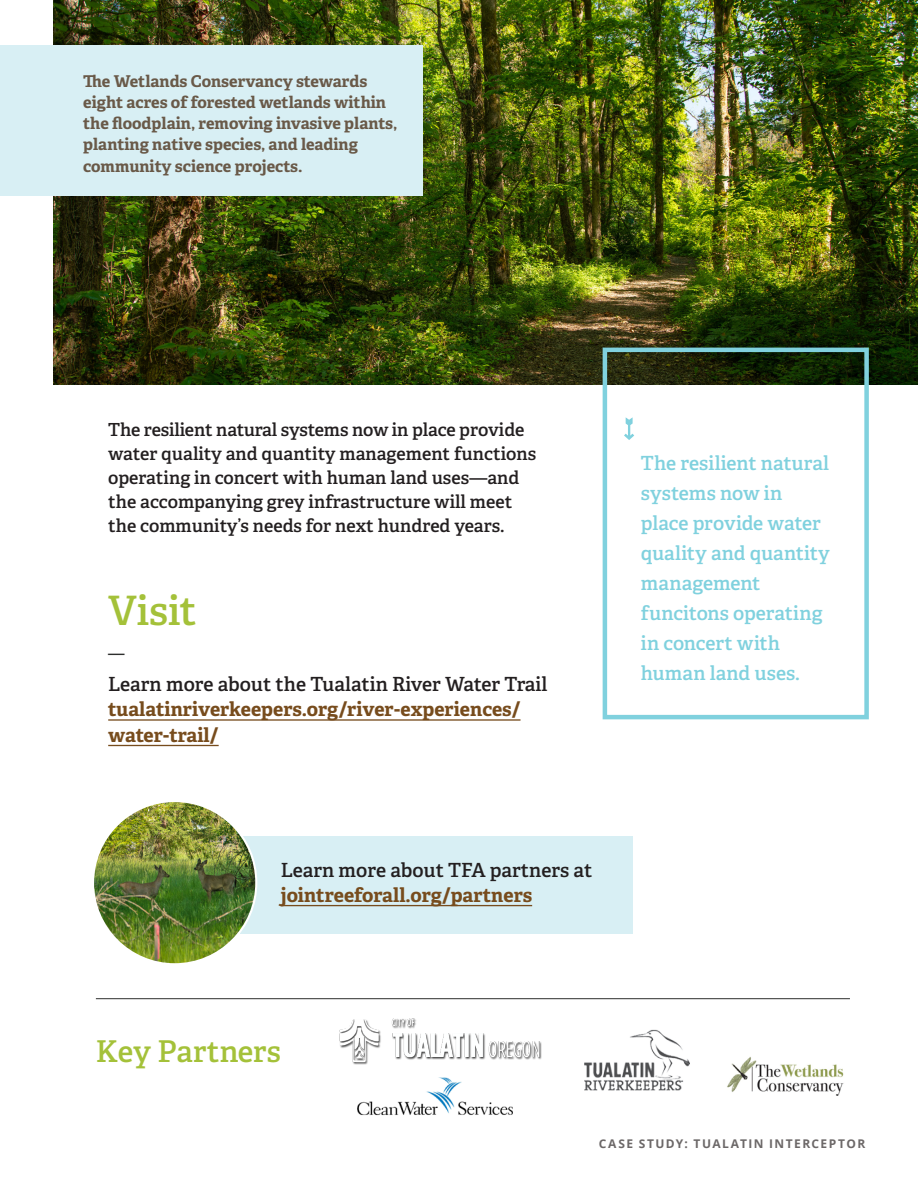
<style>
.page{position:relative;width:918px;height:1188px;background:#fff}
.page>*{position:absolute;margin:0;border:0;box-sizing:border-box;transform-origin:0 0}
.Green_Header{font:600 40.5px "Adelle";letter-spacing:-.005em;color:#a4c139}
.Green_Header-2{font:600 30px "Adelle";letter-spacing:-.005em;color:#a4c139}
.TFW_Callout{font:600 19.5px/30px "Adelle";color:#80d1de}
.learn_more{font:700 19.5px/25.5px "Adelle";color:#774c1d}
.t1{font:600 19.5px/25.5px "Adelle";color:#231f20}
.learn_more-2{font:600 18px/24px "Adelle";color:#231f20}
.Project_Intro_Body{font:600 16.5px "Adelle";color:#2e2f2e}
.t2{font:700 16.2px/21.3px "Adelle";color:#695948}
.t3{font:700 12px "Open Sans";letter-spacing:.125em;color:#6c6868}
.s1{font-weight:600;color:#231f20}
.s2{font-weight:700;color:#774c1d}
</style>
<div class="page">
<hr style="left:96px;top:998px;width:754px;height:1px;background:#2e2f2e">
<hr style="left:108px;top:719px;width:413px;height:2px;background:#774c1d">
<hr style="left:108px;top:745px;width:111px;height:1px;background:#774c1d">
<img style="left:53px;top:0;width:865px;height:384px">
<div style="left:0;top:45px;width:422px;height:150px;background:#d8eff4"></div>
<img style="left:339px;top:1019px;width:203px;height:41px">
<img style="left:727px;top:1057px;width:117px;height:39px">
<img style="left:584px;top:1029px;width:106px;height:62px">
<svg style="left:624px;top:417px;width:10px;height:23px"></svg>
<div style="left:603px;top:348px;width:266px;height:371px;border:4px solid #80d1de"></div>
<div style="left:240px;top:836px;width:393px;height:97px;background:#d8eff4"></div>
<hr style="left:281px;top:905px;width:251px;height:1px;background:#774c1d">
<img style="left:93px;top:801px;width:163px;height:163px;border-radius:82px">
<img style="left:339px;top:1054px;width:193px;height:62px">
<p class="t2" style="left:83px;top:70px;width:316px">The Wetlands Conservancy stewards eight acres of forested wetlands within the floodplain, removing invasive plants, planting native species, and leading community science projects.</p>
<p class="learn_more-2" style="left:108px;top:418px;width:429px">The resilient natural systems now in place provide water quality and quantity management functions operating in concert with human land uses—and the accompanying grey infrastructure will meet the community’s needs for next hundred years.</p>
<p class="Green_Header" style="left:108px;top:585px;width:90px">Visit</p>
<p class="Project_Intro_Body" style="left:108px;top:643px;width:18px">—</p>
<p class="learn_more" style="left:108px;top:671px;width:441px"><span class="s1">Learn more about the Tualatin River Water Trail </span>tualatinriverkeepers.org/river-experiences/ water-trail/</p>
<p class="t1" style="left:281px;top:857px;width:313px">Learn more about TFA partners at <span class="s2">jointreeforall.org/partners</span></p>
<p class="TFW_Callout" style="left:641px;top:448px;width:190px">The resilient natural systems now in place provide water quality and quantity management funcitons operating in concert with human land uses.</p>
<p class="Green_Header-2" style="left:96px;top:1033px;width:187px">Key Partners</p>
<p class="t3" style="left:599px;top:1135px;width:268px">CASE STUDY: TUALATIN INTERCEPTOR</p>
</div>
